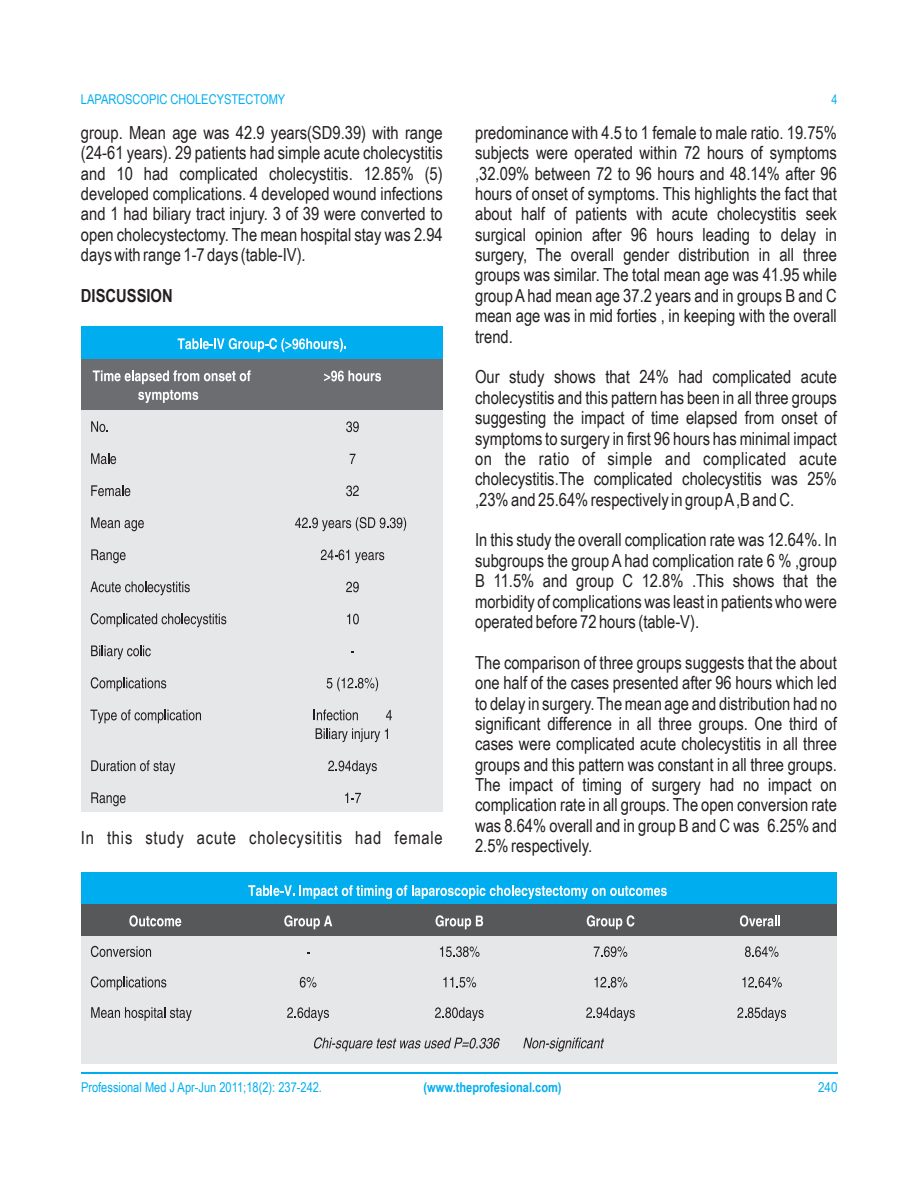
<style>
.page{position:relative;width:918px;height:1188px;background:#fff}
.page>*{position:absolute;margin:0;border:0;box-sizing:border-box;transform-origin:0 0}
.t1{font:18px/20.4px "Arial Narrow";color:#231f20;text-align:justify}
.t2{font:18px "Arial Narrow";letter-spacing:.045em;color:#231f20}
.t3{font:700 18px "Arial Narrow";color:#231f20}
.t4{font:13.5px "Arial Narrow";color:#00aeef}
.t5{font:700 13.5px "Arial Narrow";color:#00aeef}
.t6{font:13.5px "Arial Narrow";color:#00aeef;scale:1.04 1}
.t7{font:13.2px "Arial Narrow";color:#00aeef}
</style>
<div class="page">
<hr style="left:81px;top:1072px;width:756px;height:2px;background:#00aeef">
<div style="left:81px;top:410px;width:362px;height:402px;background:#e6e7e9"></div>
<div style="left:81px;top:359px;width:362px;height:51px;background:#6c6d70"></div>
<div style="left:81px;top:326px;width:362px;height:33px;background:#00aeef"></div>
<svg style="left:178px;top:338px;width:168px;height:14px"></svg>
<svg style="left:93px;top:370px;width:158px;height:14px"></svg>
<svg style="left:138px;top:390px;width:60px;height:13px"></svg>
<svg style="left:324px;top:370px;width:57px;height:11px"></svg>
<svg style="left:91px;top:421px;width:17px;height:11px"></svg>
<svg style="left:346px;top:421px;width:13px;height:11px"></svg>
<svg style="left:91px;top:453px;width:25px;height:11px"></svg>
<svg style="left:350px;top:454px;width:6px;height:10px"></svg>
<svg style="left:91px;top:485px;width:39px;height:11px"></svg>
<svg style="left:346px;top:486px;width:13px;height:10px"></svg>
<svg style="left:91px;top:517px;width:53px;height:14px"></svg>
<svg style="left:295px;top:517px;width:111px;height:14px"></svg>
<svg style="left:91px;top:549px;width:35px;height:14px"></svg>
<svg style="left:321px;top:550px;width:28px;height:10px"></svg>
<svg style="left:355px;top:552px;width:29px;height:11px"></svg>
<svg style="left:90px;top:581px;width:100px;height:14px"></svg>
<svg style="left:346px;top:582px;width:13px;height:10px"></svg>
<svg style="left:91px;top:613px;width:135px;height:14px"></svg>
<svg style="left:347px;top:614px;width:12px;height:10px"></svg>
<svg style="left:91px;top:646px;width:60px;height:13px"></svg>
<svg style="left:91px;top:677px;width:75px;height:14px"></svg>
<svg style="left:327px;top:677px;width:51px;height:14px"></svg>
<svg style="left:90px;top:709px;width:111px;height:14px"></svg>
<svg style="left:314px;top:709px;width:44px;height:11px"></svg>
<svg style="left:386px;top:710px;width:6px;height:10px"></svg>
<svg style="left:316px;top:728px;width:72px;height:14px"></svg>
<svg style="left:91px;top:760px;width:84px;height:14px"></svg>
<svg style="left:328px;top:760px;width:49px;height:14px"></svg>
<svg style="left:91px;top:792px;width:35px;height:14px"></svg>
<svg style="left:345px;top:793px;width:16px;height:10px"></svg>
<div style="left:81px;top:935px;width:756px;height:128px;background:#e6e7e9"></div>
<div style="left:81px;top:904px;width:756px;height:31px;background:#57585a"></div>
<div style="left:81px;top:873px;width:756px;height:31px;background:#00aeef"></div>
<svg style="left:248px;top:885px;width:419px;height:14px"></svg>
<svg style="left:129px;top:915px;width:52px;height:12px"></svg>
<svg style="left:284px;top:915px;width:48px;height:14px"></svg>
<svg style="left:436px;top:915px;width:47px;height:14px"></svg>
<svg style="left:587px;top:915px;width:47px;height:14px"></svg>
<svg style="left:740px;top:915px;width:40px;height:12px"></svg>
<svg style="left:91px;top:946px;width:60px;height:11px"></svg>
<svg style="left:440px;top:946px;width:40px;height:11px"></svg>
<svg style="left:594px;top:946px;width:33px;height:11px"></svg>
<svg style="left:745px;top:946px;width:34px;height:11px"></svg>
<svg style="left:91px;top:976px;width:75px;height:14px"></svg>
<svg style="left:300px;top:977px;width:16px;height:11px"></svg>
<svg style="left:443px;top:977px;width:33px;height:11px"></svg>
<svg style="left:595px;top:977px;width:32px;height:11px"></svg>
<svg style="left:742px;top:977px;width:40px;height:11px"></svg>
<svg style="left:91px;top:1007px;width:101px;height:14px"></svg>
<svg style="left:287px;top:1007px;width:42px;height:14px"></svg>
<svg style="left:435px;top:1007px;width:49px;height:14px"></svg>
<svg style="left:586px;top:1007px;width:49px;height:14px"></svg>
<svg style="left:737px;top:1007px;width:49px;height:14px"></svg>
<svg style="left:314px;top:1037px;width:186px;height:14px"></svg>
<svg style="left:523px;top:1038px;width:81px;height:14px"></svg>
<p class="t4" style="left:81px;top:94px;width:206px">LAPAROSCOPIC CHOLECYSTECTOMY</p>
<p class="t7" style="left:832px;top:94px;width:8px">4</p>
<p class="t1" style="left:81px;top:124px;width:363px">group. Mean age was 42.9 years(SD9.39) with range</p>
<p class="t1" style="left:475px;top:124px;width:363px">predominance with 4.5 to 1 female to male ratio. 19.75%</p>
<p class="t1" style="left:81px;top:144px;width:363px">(24-61 years). 29 patients had simple acute cholecystitis</p>
<p class="t1" style="left:475px;top:144px;width:363px">subjects were operated within 72 hours of symptoms</p>
<p class="t1" style="left:81px;top:165px;width:363px">and 10 had complicated cholecystitis. 12.85% (5)</p>
<p class="t1" style="left:475px;top:165px;width:363px">,32.09% between 72 to 96 hours and 48.14% after 96</p>
<p class="t1" style="left:81px;top:185px;width:363px">developed complications. 4 developed wound infections</p>
<p class="t1" style="left:475px;top:185px;width:363px">hours of onset of symptoms. This highlights the fact that</p>
<p class="t1" style="left:81px;top:205px;width:363px">and 1 had biliary tract injury. 3 of 39 were converted to</p>
<p class="t1" style="left:475px;top:205px;width:363px">about half of patients with acute cholecystitis seek</p>
<p class="t1" style="left:81px;top:226px;width:363px">open cholecystectomy. The mean hospital stay was 2.94</p>
<p class="t1" style="left:475px;top:226px;width:363px">surgical opinion after 96 hours leading to delay in</p>
<p class="t1" style="left:81px;top:246px;width:226px">days with range 1-7 days (table-IV).</p>
<p class="t1" style="left:475px;top:246px;width:363px">surgery, The overall gender distribution in all three groups was similar. The total mean age was 41.95 while</p>
<p class="t3" style="left:81px;top:289px;width:93px">DISCUSSION</p>
<p class="t1" style="left:475px;top:287px;width:363px">group Ahad mean age 37.2 years and in groups B and C mean age was in mid forties , in keeping with the overall trend.</p>
<p class="t1" style="left:475px;top:369px;width:363px">Our study shows that 24% had complicated acute cholecystitis and this pattern has been in all three groups suggesting the impact of time elapsed from onset of symptoms to surgery in first 96 hours has minimal impact on the ratio of simple and complicated acute cholecystitis.The complicated cholecystitis was 25% ,23% and 25.64% respectively in group A,B and C.</p>
<p class="t1" style="left:475px;top:532px;width:363px">In this study the overall complication rate was 12.64%. In subgroups the group A had complication rate 6 % ,group B 11.5% and group C 12.8% .This shows that the morbidity of complications was least in patients who were operated before 72 hours (table-V).</p>
<p class="t1" style="left:475px;top:654px;width:363px">The comparison of three groups suggests that the about one half of the cases presented after 96 hours which led to delay in surgery. The mean age and distribution had no significant difference in all three groups. One third of cases were complicated acute cholecystitis in all three groups and this pattern was constant in all three groups.<br>The impact of timing of surgery had no impact on complication rate in all groups. The open conversion rate was 8.64% overall and in group B and C was 6.25% and</p>
<p class="t2" style="left:81px;top:831px;width:363px">In this study acute cholecysititis had female</p>
<p class="t1" style="left:475px;top:837px;width:119px">2.5% respectively.</p>
<p class="t4" style="left:81px;top:1082px;width:243px">Professional Med J Apr-Jun 2011;18(2): 237-242.</p>
<p class="t5" style="left:424px;top:1082px;width:140px">(www.theprofesional.com)</p>
<p class="t6" style="left:818px;top:1082px;width:20px">240</p>
</div>
